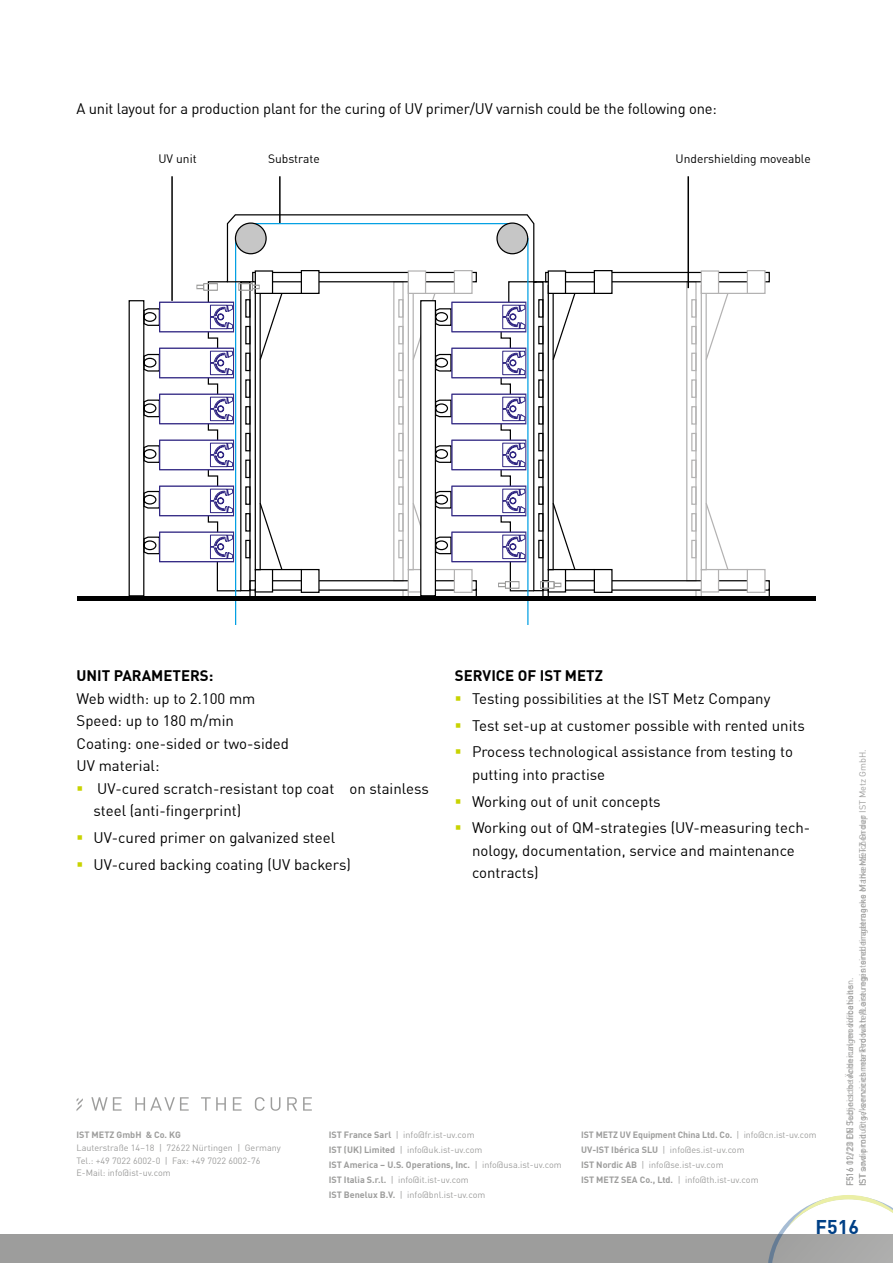
<style>
.page{position:relative;width:893px;height:1263px;background:#fff}
.page>*{position:absolute;margin:0;border:0;box-sizing:border-box;transform-origin:0 0}
.t1{font:700 19.5px "DIN Offc Pro";color:#004086}
.t2{font:15px/22.5px "DIN Offc Pro";color:#000}
.t3{font:700 15px "DIN Offc Pro";color:#000}
.t4{font:12px "DIN Offc Pro";color:#000}
.t5{font:9px/14.9px "DIN Offc Pro";color:#9d9d9c}
.t6{font:9px/12.6px "DIN Offc Pro";letter-spacing:.03em;color:#9d9d9c}
.t7{font:700 9px "DIN Offc Pro";color:#9d9d9c}
.s1{font-weight:700}
</style>
<div class="page">
<svg style="left:91px;top:1097px;width:31px;height:14px"></svg>
<svg style="left:135px;top:1097px;width:54px;height:14px"></svg>
<svg style="left:201px;top:1097px;width:25px;height:14px"></svg>
<svg style="left:233px;top:1097px;width:9px;height:14px"></svg>
<svg style="left:255px;top:1097px;width:10px;height:14px"></svg>
<svg style="left:271px;top:1097px;width:9px;height:14px"></svg>
<svg style="left:287px;top:1097px;width:10px;height:14px"></svg>
<svg style="left:303px;top:1097px;width:9px;height:14px"></svg>
<svg style="left:77px;top:1098px;width:6px;height:13px"></svg>
<div style="left:0;top:1234px;width:893px;height:29px;background:#9d9d9c"></div>
<svg style="left:768px;top:1195px;width:125px;height:68px"></svg>
<svg style="left:207px;top:214px;width:341px;height:68px"></svg>
<svg style="left:234px;top:222px;width:295px;height:402px"></svg>
<div style="left:235px;top:223px;width:31px;height:31px;background:#c6c6c6;border-radius:50%"></div>
<div style="left:235px;top:222px;width:32px;height:32px;border:1px solid #000;border-radius:50%"></div>
<div style="left:497px;top:223px;width:31px;height:31px;background:#c6c6c6;border-radius:50%"></div>
<div style="left:496px;top:222px;width:32px;height:32px;border:1px solid #000;border-radius:50%"></div>
<svg style="left:251px;top:271px;width:519px;height:21px"></svg>
<div style="left:594px;top:270px;width:19px;height:24px;background:#fff;border:1px solid #000"></div>
<div style="left:301px;top:270px;width:19px;height:24px;background:#fff;border:1px solid #000"></div>
<div style="left:747px;top:270px;width:19px;height:24px;background:#fff;border:1px solid #b3b2b2"></div>
<div style="left:454px;top:270px;width:19px;height:24px;background:#fff;border:1px solid #b3b2b2"></div>
<div style="left:548px;top:270px;width:18px;height:24px;background:#fff;border:1px solid #000"></div>
<div style="left:255px;top:270px;width:18px;height:24px;background:#fff;border:1px solid #000"></div>
<div style="left:701px;top:270px;width:18px;height:24px;background:#fff;border:1px solid #b3b2b2"></div>
<div style="left:408px;top:270px;width:18px;height:24px;background:#fff;border:1px solid #b3b2b2"></div>
<svg style="left:562px;top:292px;width:185px;height:7px"></svg>
<svg style="left:128px;top:299px;width:642px;height:297px"></svg>
<div style="left:78px;top:596px;width:738px;height:5px;background:#000"></div>
<svg style="left:227px;top:281px;width:26px;height:1px"></svg>
<svg style="left:159px;top:485px;width:588px;height:111px"></svg>
<svg style="left:196px;top:282px;width:42px;height:307px"></svg>
<svg style="left:238px;top:282px;width:324px;height:307px"></svg>
<hr style="left:171px;top:176px;width:2px;height:125px;background:#000">
<hr style="left:279px;top:176px;width:2px;height:47px;background:#000">
<hr style="left:687px;top:176px;width:2px;height:112px;background:#000">
<h2 class="t2" style="left:76px;top:96px;width:642px">A unit layout for a production plant for the curing of UV primer/UV varnish could be the following one:</h2>
<h3 class="t4" style="left:158px;top:150px;width:40px">UV unit</h3>
<h3 class="t4" style="left:268px;top:150px;width:53px">Substrate</h3>
<h3 class="t4" style="left:675px;top:150px;width:137px">Undershielding moveable</h3>
<h2 class="t3" style="left:77px;top:664px;width:138px">UNIT PARAMETERS:</h2>
<h2 class="t2" style="left:77px;top:686px;width:214px">Web width: up to 2.100 mm<br>Speed: up to 180 m/min<br>Coating: one-sided or two-sided<br>UV material:</h2>
<h2 class="t2" style="left:94px;top:776px;width:337px">UV-cured scratch-resistant top coat on stainless steel (anti-fingerprint)</h2>
<h2 class="t2" style="left:94px;top:823px;width:259px;line-height:26.7px">UV-cured primer on galvanized steel<br>UV-cured backing coating (UV backers)</h2>
<h2 class="t3" style="left:455px;top:664px;width:150px">SERVICE OF IST METZ</h2>
<h2 class="t2" style="left:472px;top:684px;width:334px;line-height:26.7px">Testing possibilities at the IST Metz Company<br>Test set-up at customer possible with rented units<br>Process technological assistance from testing to</h2>
<h2 class="t2" style="left:472px;top:760px;width:340px;line-height:26.7px">putting into practise<br>Working out of unit concepts<br>Working out of QM-strategies (UV-measuring tech-</h2>
<h2 class="t2" style="left:472px;top:838px;width:324px">nology, documentation, service and maintenance contracts)</h2>
<p class="t7" style="left:77px;top:1128px;width:106px">IST METZ GmbH &amp; Co. KG</p>
<p class="t5" style="left:77px;top:1140px;width:206px;line-height:12.8px">Lauterstraße 14–18 | 72622 Nürtingen | Germany<br>Tel.: +49 7022 6002-0 | Fax: +49 7022 6002-76<br>E-Mail: info@ist-uv.com</p>
<p class="t5" style="left:329px;top:1127px;width:234px"><span class="s1">IST France Sarl</span> | info@fr.ist-uv.com<br><span class="s1">IST (UK) Limited</span> | info@uk.ist-uv.com<br><span class="s1">IST America – U.S. Operations, Inc.</span> | info@usa.ist-uv.com <span class="s1">IST Italia S.r.l.</span> | info@it.ist-uv.com<br><span class="s1">IST Benelux B.V.</span> | info@bnl.ist-uv.com</p>
<p class="t5" style="left:581px;top:1127px;width:237px"><span class="s1">IST METZ UV Equipment China Ltd. Co.</span> | info@cn.ist-uv.com <span class="s1">UV-IST Ibérica SLU</span> | info@es.ist-uv.com<br><span class="s1">IST Nordic AB</span> | info@se.ist-uv.com<br><span class="s1">IST METZ SEA Co., Ltd.</span> | info@th.ist-uv.com</p>
<p class="t5" style="left:843px;top:1186px;width:439px;line-height:12.8px;rotate:-90deg">F516 02/20 DE Technische Änderungen vorbehalten.<br>IST sowie mit ® gekennzeichnete Produkte/Leistungen sind eingetragene Markenzeichen der IST Metz GmbH.</p>
<p class="t6" style="left:843px;top:1171px;width:357px;text-indent:6px;rotate:-90deg">11/23 EN Subject to technical modifications<br>and products / services marked with ® are registered trademarks of the METZ Group</p>
<h1 class="t1" style="left:816px;top:1212px;width:45px">F516</h1>
</div>
